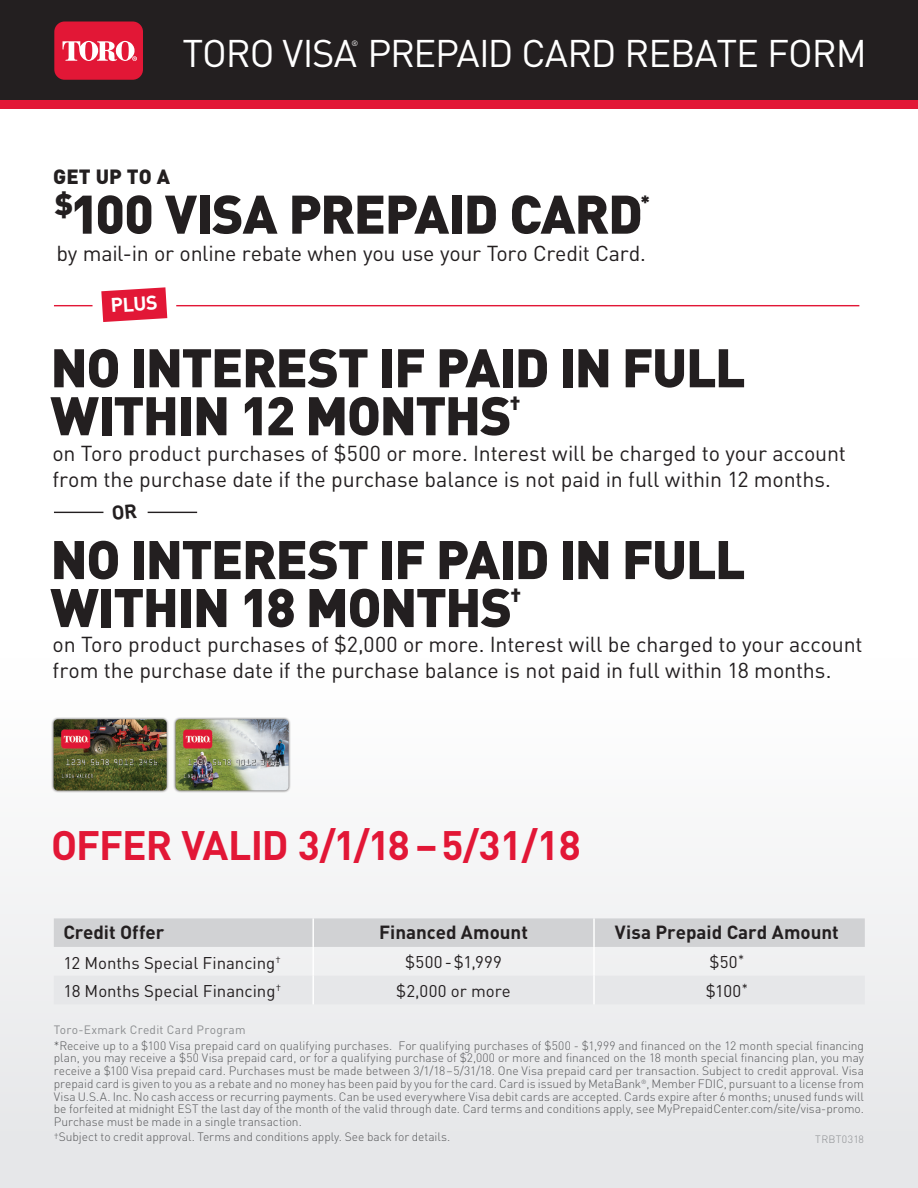
<style>
.page{position:relative;width:918px;height:1188px;background:#fff}
.page>*{position:absolute;margin:0;border:0;box-sizing:border-box;transform-origin:0 0}
.t1{font:900 53.55px/48px "DIN";letter-spacing:-.03em;color:#231f20}
.t2{font:700 40.65px "DIN";letter-spacing:-.025em;color:#e21736}
.t3{font:38.1px "DIN";letter-spacing:-.03em;color:#fff}
.t4{font:21.45px/26px "DIN";letter-spacing:-.005em;color:#231f20}
.t5{font:900 20.4px "DIN";color:#231f20}
.t6{font:700 19.65px "DIN";color:#fff}
.t7{font:900 19.05px "DIN";color:#231f20}
.t8{font:700 18.75px "DIN";color:#231f20}
.t9{font:16.8px "DIN";color:#231f20}
.t10{font:300 12px/12.8px "DIN";letter-spacing:-.005em;color:#57585a;text-align:justify}
.t11{font:12px "DIN";letter-spacing:.02em;color:#8b8d90}
.t12{font:300 10.5px "DIN";letter-spacing:.03em;color:#8b8d90}
.t13{font:7.65px "DIN";color:#fff}
</style>
<div class="page">
<div style="left:0;top:658px;width:918px;height:530px;background:#f2f3f4"></div>
<div style="left:0;top:0;width:918px;height:101px;background:#231f20"></div>
<div style="left:0;top:101px;width:918px;height:8px;background:#e21736"></div>
<div style="left:54px;top:22px;width:89px;height:58px;background:#e21736;border-radius:10px"></div>
<svg style="left:63px;top:41px;width:74px;height:20px"></svg>
<div style="left:51px;top:717px;width:118px;height:76px;background:#231f20;opacity:.75"></div>
<img style="left:54px;top:719px;width:113px;height:71px">
<img style="left:82px;top:759px;width:65px;height:6px">
<img style="left:65px;top:774px;width:28px;height:4px">
<div style="left:173px;top:717px;width:118px;height:76px;background:#231f20;opacity:.75"></div>
<img style="left:176px;top:719px;width:113px;height:71px">
<img style="left:204px;top:759px;width:65px;height:6px">
<img style="left:187px;top:774px;width:28px;height:4px">
<svg style="left:101px;top:287px;width:66px;height:35px;background:#e63852"></svg>
<hr style="left:176px;top:305px;width:683px;height:1px;background:#e21736">
<hr style="left:54px;top:305px;width:39px;height:1px;background:#e21736">
<hr style="left:148px;top:512px;width:49px;height:1px;background:#231f20">
<hr style="left:54px;top:512px;width:49px;height:1px;background:#231f20">
<div style="left:54px;top:918px;width:811px;height:29px;background:#d1d2d4"></div>
<div style="left:54px;top:976px;width:811px;height:28px;background:#e6e7e9"></div>
<hr style="left:312px;top:918px;width:2px;height:29px;background:#fff">
<hr style="left:593px;top:918px;width:2px;height:29px;background:#fff">
<hr style="left:312px;top:947px;width:2px;height:29px;background:#fff">
<hr style="left:593px;top:947px;width:2px;height:29px;background:#fff">
<hr style="left:312px;top:976px;width:2px;height:28px;background:#fff">
<hr style="left:593px;top:976px;width:2px;height:28px;background:#fff">
<p class="t3" style="left:183px;top:29px;width:686px">TORO VISA PREPAID CARD REBATE FORM</p>
<p class="t13" style="left:352px;top:38px;width:8px">®</p>
<p class="t5" style="left:53px;top:163px;width:118px">GET UP TO A</p>
<p class="t1" style="left:55px;top:187px;width:589px"><sup>$</sup>100 VISA PREPAID CARD</p>
<p class="t7" style="left:640px;top:190px;width:11px">*</p>
<p class="t4" style="left:57px;top:239px;width:591px">by mail-in or online rebate when you use your Toro Credit Card.</p>
<p class="t6" style="left:110px;top:293px;width:48px;rotate:-4deg">PLUS</p>
<p class="t1" style="left:50px;top:341px;width:697px">NO INTEREST IF PAID IN FULL<br>WITHIN 12 MONTHS</p>
<p class="t7" style="left:510px;top:391px;width:12px">†</p>
<p class="t4" style="left:52px;top:439px;width:795px">on Toro product purchases of $500 or more. Interest will be charged to your account from the purchase date if the purchase balance is not paid in full within 12 months.</p>
<p class="t1" style="left:50px;top:533px;width:697px">NO INTEREST IF PAID IN FULL<br>WITHIN 18 MONTHS</p>
<p class="t7" style="left:510px;top:582px;width:12px">†</p>
<p class="t4" style="left:53px;top:631px;width:811px">on Toro product purchases of $2,000 or more. Interest will be charged to your account from the purchase date if the purchase balance is not paid in full within 18 months.</p>
<p class="t2" style="left:51px;top:818px;width:531px">OFFER VALID 3/1/18 –5/31/18</p>
<p class="t8" style="left:64px;top:920px;width:102px">Credit Offer</p>
<p class="t8" style="left:379px;top:920px;width:150px">Financed Amount</p>
<p class="t8" style="left:615px;top:920px;width:225px">Visa Prepaid Card Amount</p>
<p class="t9" style="left:64px;top:952px;width:219px">12 Months Special Financing<sup>†</sup></p>
<p class="t9" style="left:405px;top:952px;width:98px">$500-$1,999</p>
<p class="t9" style="left:710px;top:952px;width:36px">$50<sup>*</sup></p>
<p class="t9" style="left:64px;top:981px;width:219px">18 Months Special Financing<sup>†</sup></p>
<p class="t9" style="left:396px;top:980px;width:116px">$2,000 or more</p>
<p class="t9" style="left:706px;top:980px;width:43px">$100<sup>*</sup></p>
<p class="t11" style="left:54px;top:1022px;width:193px">Toro-Exmark Credit Card Program</p>
<p class="t10" style="left:54px;top:1039px;width:812px">*Receive up to a $100 Visa prepaid card on qualifying purchases. For qualifying purchases of $500 - $1,999 and financed on the 12 month special financing plan, you may receive a $50 Visa prepaid card, or for a qualifying purchase of $2,000 or more and financed on the 18 month special financing plan, you may receive a $100 Visa prepaid card. Purchases must be made between 3/1/18–5/31/18. One Visa prepaid card per transaction. Subject to credit approval. Visa prepaid card is given to you as a rebate and no money has been paid by you for the card. Card is issued by MetaBank<sup>®</sup>, Member FDIC, pursuant to a license from Visa U.S.A. Inc. No cash access or recurring payments. Can be used everywhere Visa debit cards are accepted. Cards expire after 6 months; unused funds will be forfeited at midnight EST the last day of the month of the valid through date. Card terms and conditions apply, see MyPrepaidCenter.com/site/visa-promo.<br>Purchase must be made in a single transaction.</p>
<p class="t10" style="left:54px;top:1130px;width:398px"><sup>†</sup>Subject to credit approval. Terms and conditions apply. See back for details.</p>
<p class="t12" style="left:815px;top:1133px;width:50px">TRBT0318</p>
</div>
